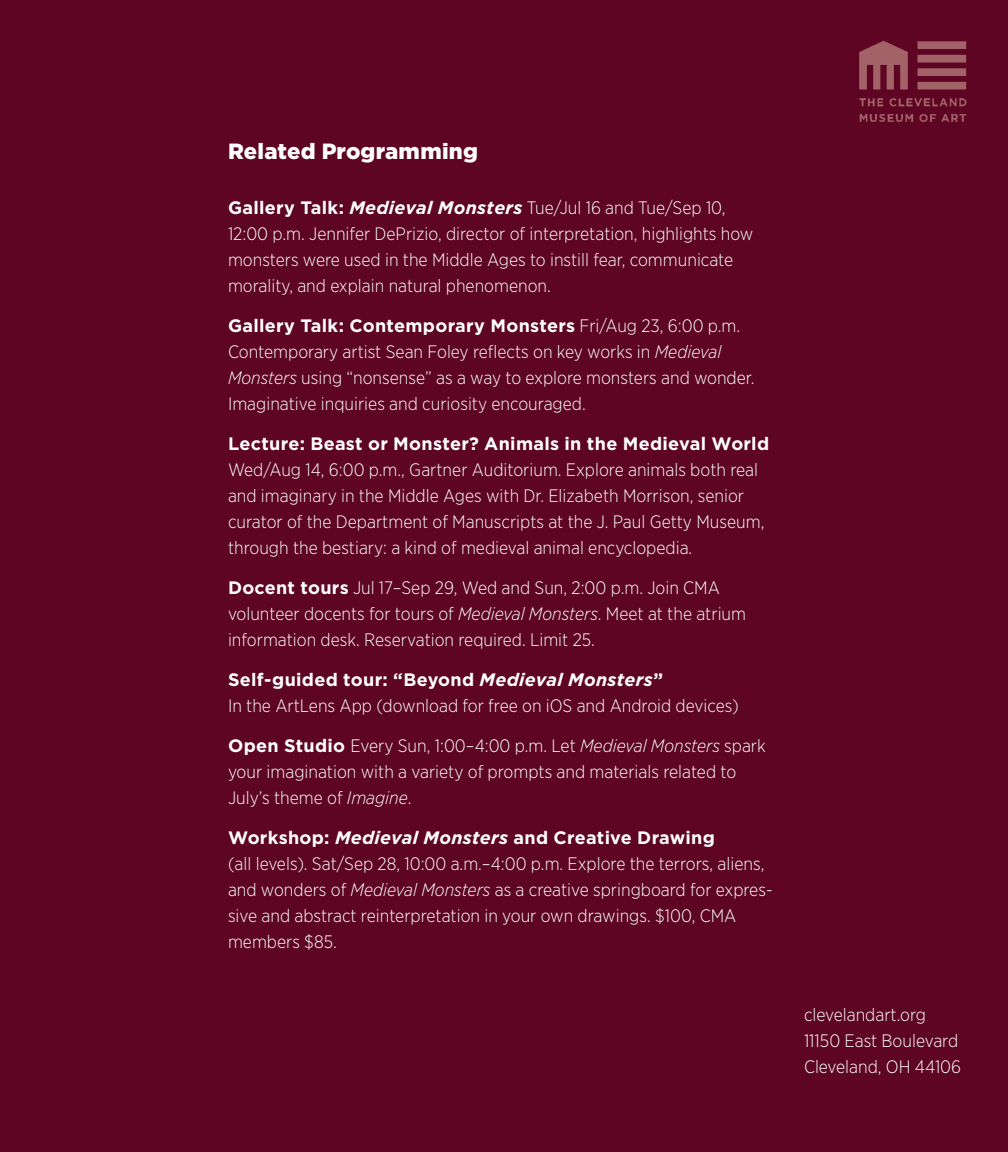
<style>
.page{position:relative;width:1008px;height:1152px;background:#5d0522}
.page>*{position:absolute;margin:0;border:0;box-sizing:border-box;transform-origin:0 0}
.t1{font:900 22px "Gotham";letter-spacing:.01em;color:#fff}
.t2{font:300 18px/26px "Gotham Narrow";color:#fff}
.t3{font:700 18px "Gotham";letter-spacing:.015em;color:#fff}
.s1{font-family:"Gotham";font-weight:700}
.s2{font-family:"Gotham";font-weight:700;font-style:italic}
.s3{font-family:"Gotham Narrow";font-weight:300}
.s4{font-style:italic}
</style>
<div class="page">
<img style="left:859px;top:40px;width:108px;height:83px">
<p class="t1" style="left:228px;top:136px;width:251px">Related Programming</p>
<p class="t2" style="left:228px;top:194px;width:527px"><span class="s1">Gallery Talk:</span> <span class="s2">Medieval Monsters</span> Tue/Jul 16 and Tue/Sep 10, 12:00 p.m. Jennifer DePrizio, director of interpretation, highlights how monsters were used in the Middle Ages to instill fear, communicate morality, and explain natural phenomenon.</p>
<p class="t3" style="left:228px;top:314px;width:514px">Gallery Talk: Contemporary Monsters <span class="s3">Fri/Aug 23, 6:00 p.m.</span></p>
<p class="t2" style="left:228px;top:338px;width:528px">Contemporary artist Sean Foley reflects on key works in <span class="s4">Medieval<br>Monsters</span> using “nonsense” as a way to explore monsters and wonder.<br>Imaginative inquiries and curiosity encouraged.</p>
<p class="t3" style="left:228px;top:432px;width:543px">Lecture: Beast or Monster? Animals in the Medieval World</p>
<p class="t2" style="left:228px;top:456px;width:538px">Wed/Aug 14, 6:00 p.m., Gartner Auditorium. Explore animals both real and imaginary in the Middle Ages with Dr. Elizabeth Morrison, senior curator of the Department of Manuscripts at the J. Paul Getty Museum, through the bestiary: a kind of medieval animal encyclopedia.</p>
<p class="t2" style="left:228px;top:574px;width:520px"><span class="s1">Docent tours</span> Jul 17–Sep 29, Wed and Sun, 2:00 p.m. Join CMA volunteer docents for tours of <span class="s4">Medieval Monsters</span>. Meet at the atrium information desk. Reservation required. Limit 25.</p>
<p class="t3" style="left:228px;top:667px;width:437px">Self-guided tour: “Beyond <span class="s4">Medieval Monsters</span>”</p>
<p class="t2" style="left:228px;top:692px;width:512px">In the ArtLens App (download for free on iOS and Android devices)</p>
<p class="t2" style="left:228px;top:732px;width:539px"><span class="s1">Open Studio</span> Every Sun, 1:00–4:00 p.m. Let <span class="s4">Medieval Monsters</span> spark your imagination with a variety of prompts and materials related to<br>July’s theme of <span class="s4">Imagine</span>.</p>
<p class="t3" style="left:228px;top:825px;width:488px">Workshop: <span class="s4">Medieval Monsters</span> and Creative Drawing</p>
<p class="t2" style="left:228px;top:850px;width:546px">(all levels). Sat/Sep 28, 10:00 a.m.–4:00 p.m. Explore the terrors, aliens, and wonders of <span class="s4">Medieval Monsters</span> as a creative springboard for expres&shy;sive and abstract reinterpretation in your own drawings. $100, CMA members $85.</p>
<p class="t2" style="left:804px;top:1001px;width:159px">clevelandart.org<br>11150 East Boulevard<br>Cleveland, OH 44106</p>
</div>
